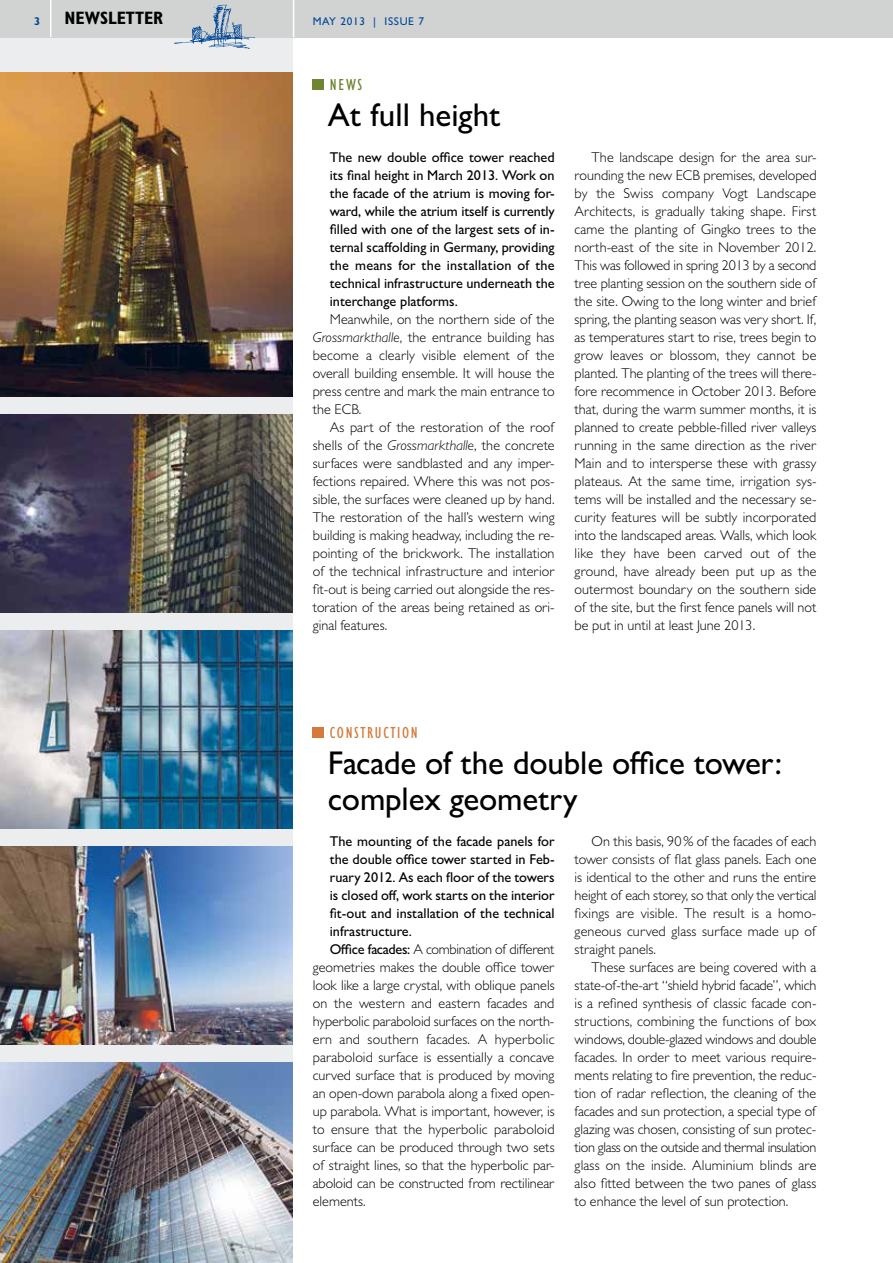
<style>
.page{position:relative;width:893px;height:1263px;background:#fff}
.page>*{position:absolute;margin:0;border:0;box-sizing:border-box;transform-origin:0 0}
.t1{font:500 33px/36px "Gill Sans MT Pro";letter-spacing:-.005em;color:#000}
.t2{font:700 condensed 18px "Gill Sans MT Pro";color:#000}
.t3{font:condensed 16.5px "Gill Sans MT Pro";color:#d67a3b}
.t4{font:condensed 16.5px "Gill Sans MT Pro";color:#6f8532}
.t5{font:300 14.25px/18px "Gill Sans MT Pro";color:#000;text-align:justify}
.t6{font:500 14.25px/18px "Gill Sans MT Pro";color:#000;text-align:justify}
.t7{font:300 14.25px "Gill Sans MT Pro";letter-spacing:-.02em;color:#000}
.t8{font:500 11.25px "Gill Sans MT Pro";letter-spacing:.06em;color:#004896}
.t9{font:700 11.25px "Gill Sans MT Pro";color:#004896}
.s1{font-style:italic}
.s2{font-weight:500}
</style>
<div class="page">
<div style="left:0;top:37px;width:293px;height:1226px;background:#ecedef"></div>
<div style="left:313px;top:79px;width:11px;height:11px;background:#6f8532"></div>
<div style="left:313px;top:727px;width:11px;height:11px;background:#d67a3b"></div>
<img style="left:0;top:414px;width:293px;height:198px">
<img style="left:0;top:72px;width:293px;height:324px">
<img style="left:0;top:630px;width:293px;height:198px">
<img style="left:0;top:846px;width:293px;height:198px">
<img style="left:0;top:1062px;width:293px;height:201px">
<div style="left:0;top:0;width:893px;height:37px;background:#d1d2d2"></div>
<hr style="left:293px;top:0;width:1px;height:37px;background:#fff">
<hr style="left:50px;top:0;width:1px;height:37px;background:#fff">
<svg style="left:174px;top:5px;width:81px;height:44px"></svg>
<p class="t9" style="left:34px;top:14px;width:8px">3</p>
<p class="t2" style="left:65px;top:8px;width:100px">NEWSLETTER</p>
<p class="t8" style="left:313px;top:14px;width:113px">MAY 2013 | ISSUE 7</p>
<p class="t4" style="left:326px;top:75px;width:37px">N EWS</p>
<h1 class="t1" style="left:328px;top:97px;width:174px">At full height</h1>
<p class="t6" style="left:330px;top:148px;width:226px">The new double office tower reached its final height in March 2013. Work on the facade of the atrium is moving for&shy;ward, while the atrium itself is currently filled with one of the largest sets of in&shy;ternal scaffolding in Germany, providing the means for the installation of the technical infrastructure underneath the interchange platforms.</p>
<p class="t5" style="left:313px;top:310px;width:243px;text-indent:17px">Meanwhile, on the northern side of the <span class="s1">Grossmarkthalle</span>, the entrance building has become a clearly visible element of the overall building ensemble. It will house the press centre and mark the main entrance to the ECB.</p>
<p class="t5" style="left:313px;top:418px;width:243px;text-indent:17px">As part of the restoration of the roof shells of the <span class="s1">Grossmarkthalle</span>, the concrete surfaces were sandblasted and any imper&shy;fections repaired. Where this was not pos&shy;sible, the surfaces were cleaned up by hand.<br>The restoration of the hall’s western wing building is making headway, including the re&shy;pointing of the brickwork. The installation of the technical infrastructure and interior fit-out is being carried out alongside the res&shy;toration of the areas being retained as ori&shy;ginal features.</p>
<p class="t5" style="left:575px;top:148px;width:243px;text-indent:17px">The landscape design for the area sur&shy;rounding the new ECB premises, developed by the Swiss company Vogt Landscape Architects, is gradually taking shape. First came the planting of Gingko trees to the north-east of the site in November 2012.<br>This was followed in spring 2013 by a second tree planting session on the southern side of the site. Owing to the long winter and brief spring, the planting season was very short. If, as temperatures start to rise, trees begin to grow leaves or blossom, they cannot be planted. The planting of the trees will there&shy;fore recommence in October 2013. Before that, during the warm summer months, it is planned to create pebble-filled river valleys running in the same direction as the river Main and to intersperse these with grassy plateaus. At the same time, irrigation sys&shy;tems will be installed and the necessary se&shy;curity features will be subtly incorporated into the landscaped areas. Walls, which look like they have been carved out of the ground, have already been put up as the outermost boundary on the southern side of the site, but the first fence panels will not be put in until at least June 2013.</p>
<p class="t3" style="left:326px;top:723px;width:9px">CONSTRUCTION</p>
<h1 class="t1" style="left:328px;top:745px;width:456px">Facade of the double office tower: complex geometry</h1>
<p class="t6" style="left:330px;top:832px;width:226px">The mounting of the facade panels for</p>
<p class="t6" style="left:330px;top:850px;width:226px">the double office tower started in Feb-</p>
<p class="t6" style="left:330px;top:868px;width:226px">ruary 2012. As each floor of the towers</p>
<p class="t6" style="left:330px;top:886px;width:226px">is closed off, work starts on the interior</p>
<p class="t6" style="left:330px;top:904px;width:226px">fit-out and installation of the technical</p>
<p class="t6" style="left:330px;top:922px;width:84px">infrastructure.</p>
<p class="t7" style="left:330px;top:941px;width:226px"><span class="s2">Office facades:</span> A combination of different</p>
<p class="t5" style="left:313px;top:958px;width:243px">geometries makes the double office tower</p>
<p class="t5" style="left:313px;top:976px;width:243px">look like a large crystal, with oblique panels</p>
<p class="t5" style="left:313px;top:994px;width:243px">on the western and eastern facades and</p>
<p class="t5" style="left:313px;top:1012px;width:243px">hyperbolic paraboloid surfaces on the north-</p>
<p class="t5" style="left:313px;top:1030px;width:243px">ern and southern facades. A hyperbolic</p>
<p class="t5" style="left:313px;top:1048px;width:243px">paraboloid surface is essentially a concave</p>
<p class="t5" style="left:313px;top:1066px;width:243px">curved surface that is produced by moving</p>
<p class="t5" style="left:313px;top:1084px;width:243px">an open-down parabola along a fixed open-</p>
<p class="t5" style="left:313px;top:1102px;width:243px">up parabola. What is important, however, is</p>
<p class="t5" style="left:313px;top:1120px;width:243px">to ensure that the hyperbolic paraboloid</p>
<p class="t5" style="left:313px;top:1138px;width:243px">surface can be produced through two sets</p>
<p class="t5" style="left:313px;top:1156px;width:242px">of straight lines, so that the hyperbolic par-</p>
<p class="t5" style="left:313px;top:1174px;width:243px">aboloid can be constructed from rectilinear</p>
<p class="t5" style="left:313px;top:1192px;width:54px">elements.</p>
<p class="t5" style="left:575px;top:832px;width:243px;text-indent:17px">On this basis, 90% of the facades of each tower consists of flat glass panels. Each one is identical to the other and runs the entire height of each storey, so that only the vertical fixings are visible. The result is a homo&shy;geneous curved glass surface made up of straight panels.</p>
<p class="t5" style="left:575px;top:958px;width:243px;text-indent:17px">These surfaces are being covered with a state-of-the-art “shield hybrid facade”, which is a refined synthesis of classic facade con&shy;structions, combining the functions of box windows, double-glazed windows and double facades. In order to meet various require&shy;ments relating to fire prevention, the reduc&shy;tion of radar reflection, the cleaning of the facades and sun protection, a special type of glazing was chosen, consisting of sun protec&shy;tion glass on the outside and thermal insulation glass on the inside. Aluminium blinds are also fitted between the two panes of glass to enhance the level of sun protection.</p>
</div>
